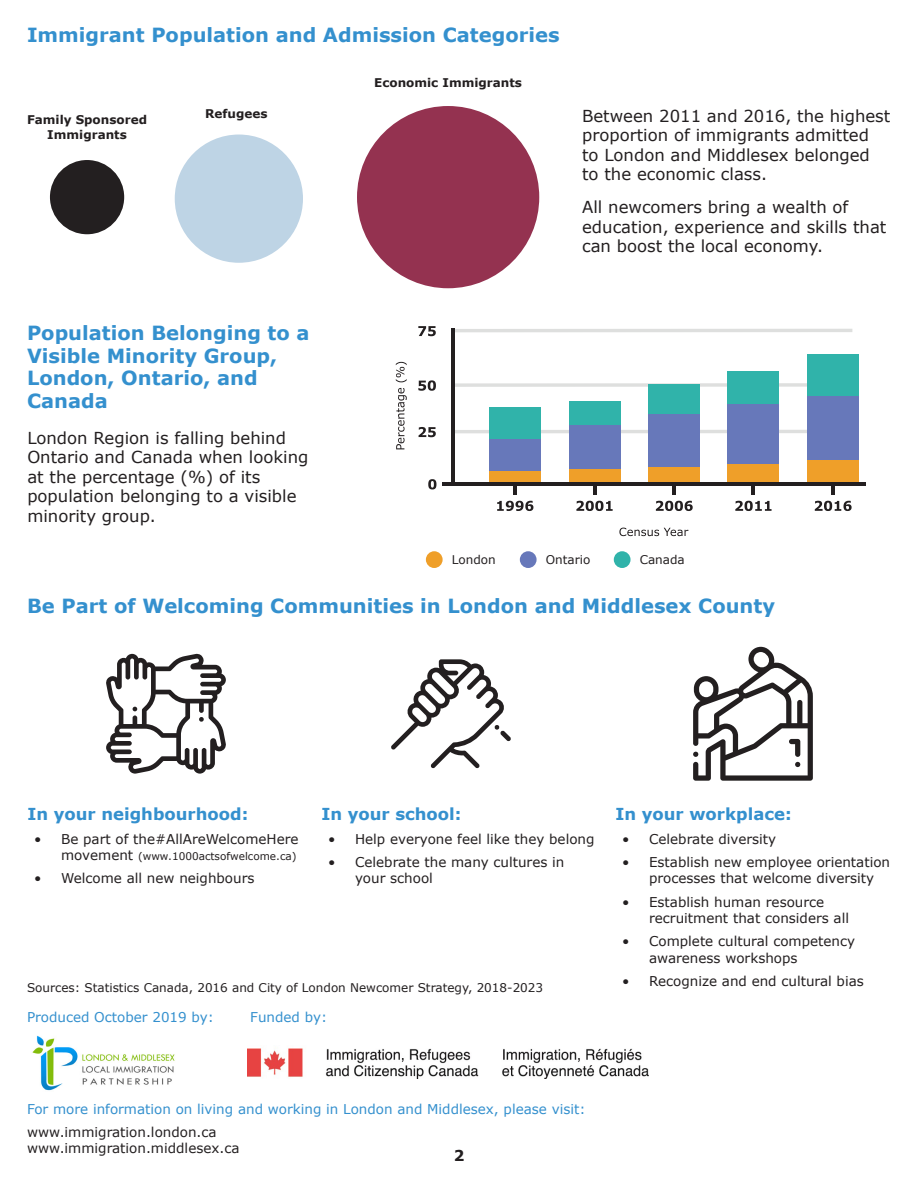
<style>
.page{position:relative;width:918px;height:1188px;background:#fff}
.page>*{position:absolute;margin:0;border:0;box-sizing:border-box;transform-origin:0 0}
.HEADER_2{font:700 19.5px/22.5px "Verdana";color:#3490ce}
.BODY{font:16.5px/19.5px "Verdana";color:#231f20}
.HEADER_3{font:700 16.5px "Verdana";color:#3490ce}
.t1{font:700 15px "Verdana";color:#231f20}
.t2{font:13.5px/16.5px "Verdana";color:#231f20}
.t3{font:13.5px "Verdana";color:#3490ce}
.CITATION{font:12px "Verdana";color:#231f20}
.t4{font:700 12px/15px "Verdana";color:#231f20;text-align:center}
.t5{font:10.5px "Verdana";color:#231f20}
.s1{font-size:13.5px}
</style>
<div class="page">
<div style="left:50px;top:160px;width:74px;height:74px;background:#231f20;border-radius:50%"></div>
<div style="left:175px;top:135px;width:128px;height:128px;background:#bed4e5;border-radius:50%"></div>
<div style="left:357px;top:106px;width:182px;height:182px;background:#943250;border-radius:50%"></div>
<img style="left:32px;top:1035px;width:143px;height:56px">
<img style="left:248px;top:1048px;width:401px;height:31px">
<div style="left:426px;top:551px;width:17px;height:17px;background:#ef9f29;border-radius:50%"></div>
<div style="left:520px;top:551px;width:17px;height:17px;background:#6778ba;border-radius:50%"></div>
<div style="left:614px;top:551px;width:17px;height:17px;background:#30b3aa;border-radius:50%"></div>
<svg style="left:106px;top:654px;width:120px;height:120px"></svg>
<svg style="left:391px;top:659px;width:120px;height:109px"></svg>
<svg style="left:693px;top:647px;width:120px;height:134px"></svg>
<hr style="left:452px;top:430px;width:400px;height:3px;background:#dedfde">
<hr style="left:452px;top:383px;width:400px;height:4px;background:#dedfde">
<hr style="left:452px;top:329px;width:400px;height:3px;background:#dedfde">
<div style="left:490px;top:471px;width:51px;height:11px;background:#ef9f29"></div>
<div style="left:490px;top:439px;width:51px;height:32px;background:#6778ba"></div>
<div style="left:490px;top:408px;width:51px;height:31px;background:#30b3aa"></div>
<div style="left:569px;top:401px;width:51px;height:25px;background:#30b3aa"></div>
<div style="left:648px;top:384px;width:52px;height:30px;background:#30b3aa"></div>
<div style="left:728px;top:371px;width:51px;height:33px;background:#30b3aa"></div>
<div style="left:807px;top:354px;width:51px;height:42px;background:#30b3aa"></div>
<div style="left:569px;top:426px;width:51px;height:45px;background:#6778ba"></div>
<div style="left:648px;top:414px;width:52px;height:57px;background:#6778ba"></div>
<div style="left:728px;top:404px;width:51px;height:67px;background:#6778ba"></div>
<div style="left:807px;top:396px;width:51px;height:75px;background:#6778ba"></div>
<div style="left:569px;top:469px;width:51px;height:13px;background:#ef9f29"></div>
<div style="left:648px;top:467px;width:52px;height:15px;background:#ef9f29"></div>
<div style="left:728px;top:464px;width:51px;height:18px;background:#ef9f29"></div>
<div style="left:807px;top:460px;width:51px;height:22px;background:#ef9f29"></div>
<hr style="left:451px;top:328px;width:3px;height:155px;background:#231f20">
<hr style="left:442px;top:482px;width:423px;height:4px;background:#231f20">
<svg style="left:428px;top:479px;width:8px;height:10px"></svg>
<svg style="left:419px;top:427px;width:17px;height:10px"></svg>
<svg style="left:497px;top:501px;width:36px;height:10px"></svg>
<svg style="left:418px;top:380px;width:18px;height:11px"></svg>
<svg style="left:418px;top:326px;width:18px;height:10px"></svg>
<svg style="left:396px;top:388px;width:11px;height:61px"></svg>
<svg style="left:396px;top:362px;width:11px;height:20px"></svg>
<svg style="left:619px;top:528px;width:69px;height:8px"></svg>
<svg style="left:513px;top:486px;width:3px;height:9px"></svg>
<svg style="left:576px;top:501px;width:37px;height:10px"></svg>
<svg style="left:593px;top:486px;width:3px;height:9px"></svg>
<svg style="left:656px;top:501px;width:37px;height:10px"></svg>
<hr style="left:672px;top:484px;width:4px;height:11px;background:#231f20">
<svg style="left:735px;top:501px;width:37px;height:10px"></svg>
<svg style="left:752px;top:486px;width:3px;height:9px"></svg>
<svg style="left:815px;top:501px;width:37px;height:10px"></svg>
<hr style="left:831px;top:484px;width:4px;height:11px;background:#231f20">
<p class="HEADER_2" style="left:27px;top:23px;width:534px">Immigrant Population and Admission Categories</p>
<p class="t4" style="left:27px;top:112px;width:122px">Family Sponsored<br>Immigrants</p>
<p class="t4" style="left:205px;top:106px;width:64px">Refugees</p>
<p class="HEADER_2" style="left:27px;top:322px;width:284px">Population Belonging to a<br>Visible Minority Group,<br>London, Ontario, and<br>Canada</p>
<p class="BODY" style="left:27px;top:428px;width:283px">London Region is falling behind<br>Ontario and Canada when looking at the percentage (%) of its population belonging to a visible minority group.</p>
<p class="t4" style="left:374px;top:75px;width:149px">Economic Immigrants</p>
<p class="BODY" style="left:582px;top:106px;width:310px">Between 2011 and 2016, the highest proportion of immigrants admitted<br>to London and Middlesex belonged to the economic class.</p>
<p class="BODY" style="left:582px;top:197px;width:306px">All newcomers bring a wealth of education, experience and skills that can boost the local economy.</p>
<p class="CITATION" style="left:452px;top:551px;width:45px">London</p>
<p class="CITATION" style="left:546px;top:551px;width:46px">Ontario</p>
<p class="CITATION" style="left:640px;top:551px;width:47px">Canada</p>
<p class="HEADER_2" style="left:27px;top:594px;width:750px">Be Part of Welcoming Communities in London and Middlesex County</p>
<p class="HEADER_3" style="left:27px;top:803px;width:223px">In your neighbourhood:</p>
<p class="t2" style="left:34px;top:830px;width:266px">• Be part of the#AllAreWelcomeHere</p>
<p class="t5" style="left:61px;top:849px;width:237px"><span class="s1">movement</span> (www.1000actsofwelcome.ca)</p>
<p class="t2" style="left:34px;top:870px;width:222px">• Welcome all new neighbours</p>
<p class="HEADER_3" style="left:321px;top:803px;width:142px">In your school:</p>
<p class="t2" style="left:328px;top:830px;width:268px">• Help everyone feel like they belong</p>
<p class="t2" style="left:355px;top:854px;width:211px;text-indent:-27px">• Celebrate the many cultures in your school</p>
<p class="CITATION" style="left:27px;top:980px;width:518px">Sources: Statistics Canada, 2016 and City of London Newcomer Strategy, 2018-2023</p>
<p class="t3" style="left:27px;top:1008px;width:188px">Produced October 2019 by:</p>
<p class="t3" style="left:250px;top:1008px;width:78px">Funded by:</p>
<p class="HEADER_3" style="left:615px;top:803px;width:178px">In your workplace:</p>
<p class="t2" style="left:622px;top:830px;width:156px">• Celebrate diversity</p>
<p class="t2" style="left:649px;top:854px;width:243px;text-indent:-27px">• Establish new employee orientation processes that welcome diversity</p>
<p class="t2" style="left:649px;top:893px;width:202px;text-indent:-27px">• Establish human resource recruitment that considers all</p>
<p class="t2" style="left:649px;top:933px;width:208px;text-indent:-27px">• Complete cultural competency awareness workshops</p>
<p class="t2" style="left:622px;top:973px;width:243px">• Recognize and end cultural bias</p>
<p class="t3" style="left:27px;top:1100px;width:560px">For more information on living and working in London and Middlesex, please visit:</p>
<p class="t2" style="left:27px;top:1124px;width:191px">www.immigration.london.ca</p>
<p class="t2" style="left:27px;top:1140px;width:214px">www.immigration.middlesex.ca</p>
<p class="t1" style="left:454px;top:1145px;width:12px">2</p>
</div>
